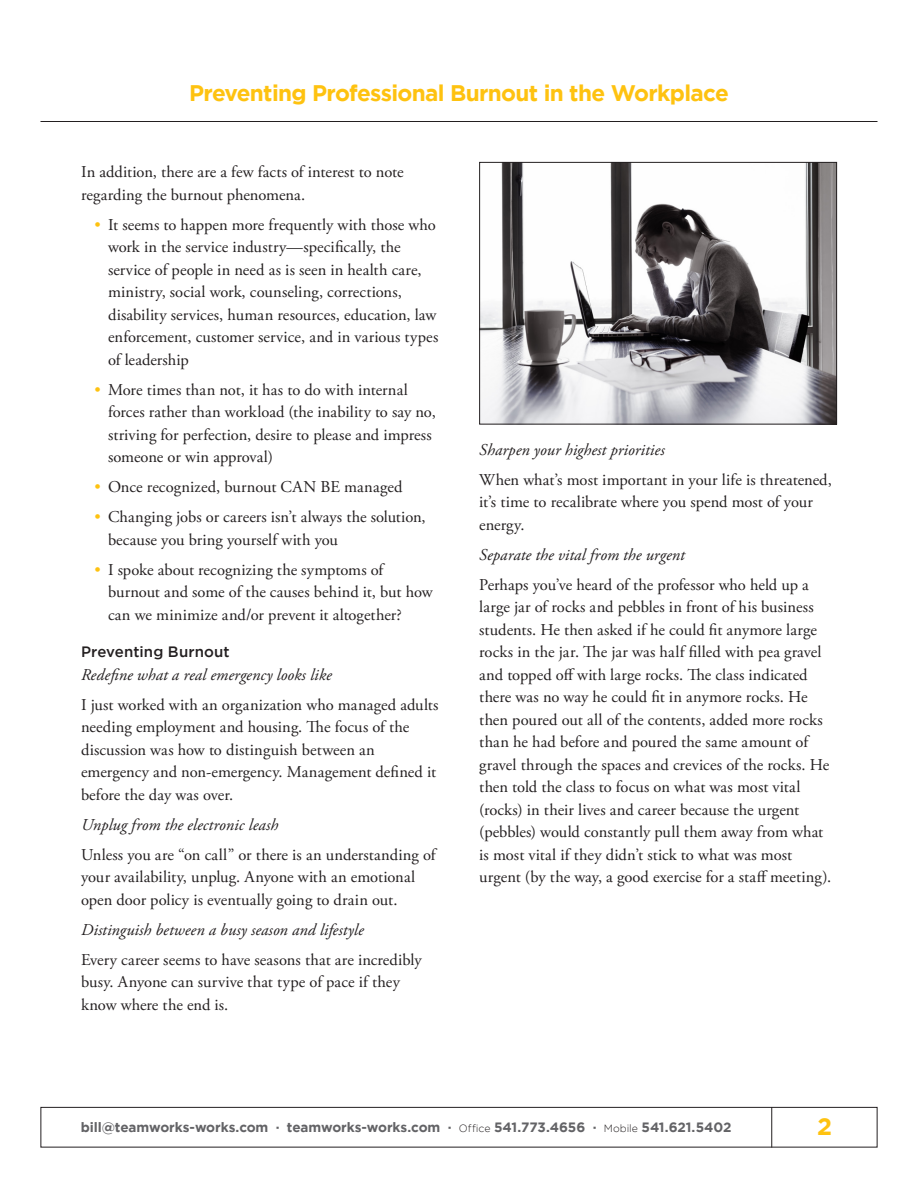
<style>
.page{position:relative;width:918px;height:1188px;background:#fff}
.page>*{position:absolute;margin:0;border:0;box-sizing:border-box;transform-origin:0 0}
.page_numbers{font:700 24px "Gotham";color:#fec210}
.t1{font:700 22.5px "Gotham";letter-spacing:-.03em;color:#fec210}
.body_copy{font:16.5px/22.5px "Adobe Garamond Pro";letter-spacing:.005em;color:#231f20}
.body_bullets{font:italic 16.5px "Adobe Garamond Pro";letter-spacing:.005em;color:#231f20}
.subhead{font:500 15px "Gotham";letter-spacing:.005em;color:#231f20}
.t2{font:700 13.5px "Gotham";letter-spacing:-.01em;color:#636366}
.s1{color:#fec210}
.s2{font-weight:300;font-size:10.5px;color:#231f20}
</style>
<div class="page">
<div style="left:40px;top:1107px;width:838px;height:41px;border:1px solid #231f20"></div>
<hr style="left:771px;top:1107px;width:1px;height:41px;background:#231f20">
<hr style="left:40px;top:121px;width:838px;height:1px;background:#231f20">
<img style="left:481px;top:164px;width:354px;height:258px">
<div style="left:479px;top:162px;width:358px;height:262px;border:1px solid #231f20"></div>
<h2 class="t1" style="left:189px;top:80px;width:541px">Preventing Professional Burnout in the Workplace</h2>
<p class="body_copy" style="left:81px;top:161px;width:324px">In addition, there are a few facts of interest to note regarding the burnout phenomena.</p>
<p class="body_copy" style="left:108px;top:214px;width:332px;text-indent:-14px"><span class="s1">•</span> It seems to happen more frequently with those who work in the service industry—specifically, the service of people in need as is seen in health care, ministry, social work, counseling, corrections, disability services, human resources, education, law enforcement, customer service, and in various types of leadership</p>
<p class="body_copy" style="left:108px;top:379px;width:329px;text-indent:-14px"><span class="s1">•</span> More times than not, it has to do with internal forces rather than workload (the inability to say no, striving for perfection, desire to please and impress someone or win approval)</p>
<p class="body_copy" style="left:94px;top:476px;width:309px"><span class="s1">•</span> Once recognized, burnout CAN BE managed</p>
<p class="body_copy" style="left:108px;top:506px;width:319px;text-indent:-14px"><span class="s1">•</span> Changing jobs or careers isn’t always the solution, because you bring yourself with you</p>
<p class="body_copy" style="left:108px;top:559px;width:326px;text-indent:-14px"><span class="s1">•</span> I spoke about recognizing the symptoms of burnout and some of the causes behind it, but how can we minimize and/or prevent it altogether?</p>
<p class="subhead" style="left:81px;top:643px;width:150px">Preventing Burnout</p>
<p class="body_bullets" style="left:81px;top:664px;width:252px">Redefine what a real emergency looks like</p>
<p class="body_copy" style="left:81px;top:694px;width:359px">I just worked with an organization who managed adults needing employment and housing. The focus of the discussion was how to distinguish between an emergency and non-emergency. Management defined it before the day was over.</p>
<p class="body_bullets" style="left:81px;top:814px;width:199px">Unplug from the electronic leash</p>
<p class="body_copy" style="left:81px;top:844px;width:356px">Unless you are “on call” or there is an understanding of your availability, unplug. Anyone with an emotional open door policy is eventually going to drain out.</p>
<p class="body_bullets" style="left:81px;top:919px;width:284px">Distinguish between a busy season and lifestyle</p>
<p class="body_copy" style="left:81px;top:949px;width:342px">Every career seems to have seasons that are incredibly busy. Anyone can survive that type of pace if they know where the end is.</p>
<p class="body_bullets" style="left:479px;top:439px;width:187px">Sharpen your highest priorities</p>
<p class="body_copy" style="left:479px;top:469px;width:354px">When what’s most important in your life is threatened, it’s time to recalibrate where you spend most of your energy.</p>
<p class="body_bullets" style="left:479px;top:544px;width:207px">Separate the vital from the urgent</p>
<p class="body_copy" style="left:479px;top:574px;width:353px">Perhaps you’ve heard of the professor who held up a large jar of rocks and pebbles in front of his business students. He then asked if he could fit anymore large rocks in the jar. The jar was half filled with pea gravel and topped off with large rocks. The class indicated there was no way he could fit in anymore rocks. He then poured out all of the contents, added more rocks than he had before and poured the same amount of gravel through the spaces and crevices of the rocks. He then told the class to focus on what was most vital (rocks) in their lives and career because the urgent (pebbles) would constantly pull them away from what is most vital if they didn’t stick to what was most urgent (by the way, a good exercise for a staff meeting).</p>
<p class="t2" style="left:81px;top:1120px;width:652px">bill@teamworks-works.com · teamworks-works.com · <span class="s2">Office</span> 541.773.4656 · <span class="s2">Mobile</span> 541.621.5402</p>
<p class="page_numbers" style="left:817px;top:1112px;width:16px">2</p>
</div>
